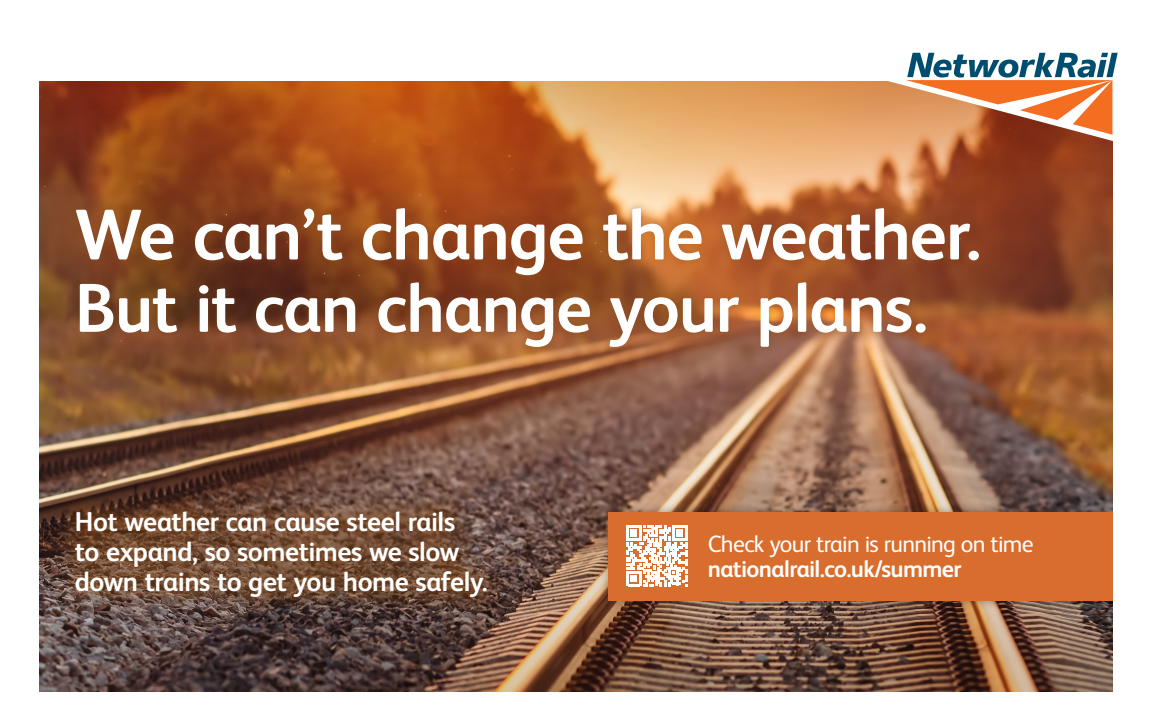
<style>
.page{position:relative;width:1152px;height:720px;background:#fff}
.page>*{position:absolute;margin:0;border:0;box-sizing:border-box;transform-origin:0 0}
.t1{font:700 71.84px "Network Rail Sans";letter-spacing:-.02em;color:#fff}
.t2{font:700 69.24px "Network Rail Sans";letter-spacing:-.02em;color:#fff}
.t3{font:700 27.24px/30.3px "Network Rail Sans";letter-spacing:-.02em;color:#fff}
.t4{font:23.64px "Network Rail Sans";letter-spacing:-.03em;color:#fff}
.t5{font:700 23.64px "Network Rail Sans";letter-spacing:-.03em;color:#fff}
</style>
<div class="page">
<img style="left:39px;top:264px;width:1074px;height:96px">
<svg style="left:39px;top:81px;width:1074px;height:183px;background:#b36433"></svg>
<img style="left:39px;top:360px;width:1074px;height:332px">
<div style="left:53px;top:489px;width:456px;height:131px;background:#8c4f1a;opacity:.78"></div>
<div style="left:67px;top:199px;width:921px;height:157px;background:#8c4f1a;opacity:.4"></div>
<div style="left:599px;top:503px;width:551px;height:107px;background:#231f20;opacity:.4"></div>
<div style="left:609px;top:512px;width:532px;height:89px;background:#d96d2d"></div>
<svg style="left:627px;top:526px;width:60px;height:60px"></svg>
<div style="left:1113px;top:0;width:39px;height:720px;background:#fff"></div>
<svg style="left:770px;top:81px;width:343px;height:62px;background:#da935c"></svg>
<svg style="left:906px;top:53px;width:212px;height:82px"></svg>
<p class="t1" style="left:75px;top:186px;width:908px">We can’t change the weather.</p>
<p class="t2" style="left:75px;top:261px;width:855px">But it can change your plans.</p>
<p class="t3" style="left:75px;top:505px;width:415px">Hot weather can cause steel rails<br>to expand, so sometimes we slow down trains to get you home safely.</p>
<p class="t4" style="left:708px;top:528px;width:327px">Check your train is running on time</p>
<p class="t5" style="left:708px;top:553px;width:256px">nationalrail.co.uk/summer</p>
</div>
